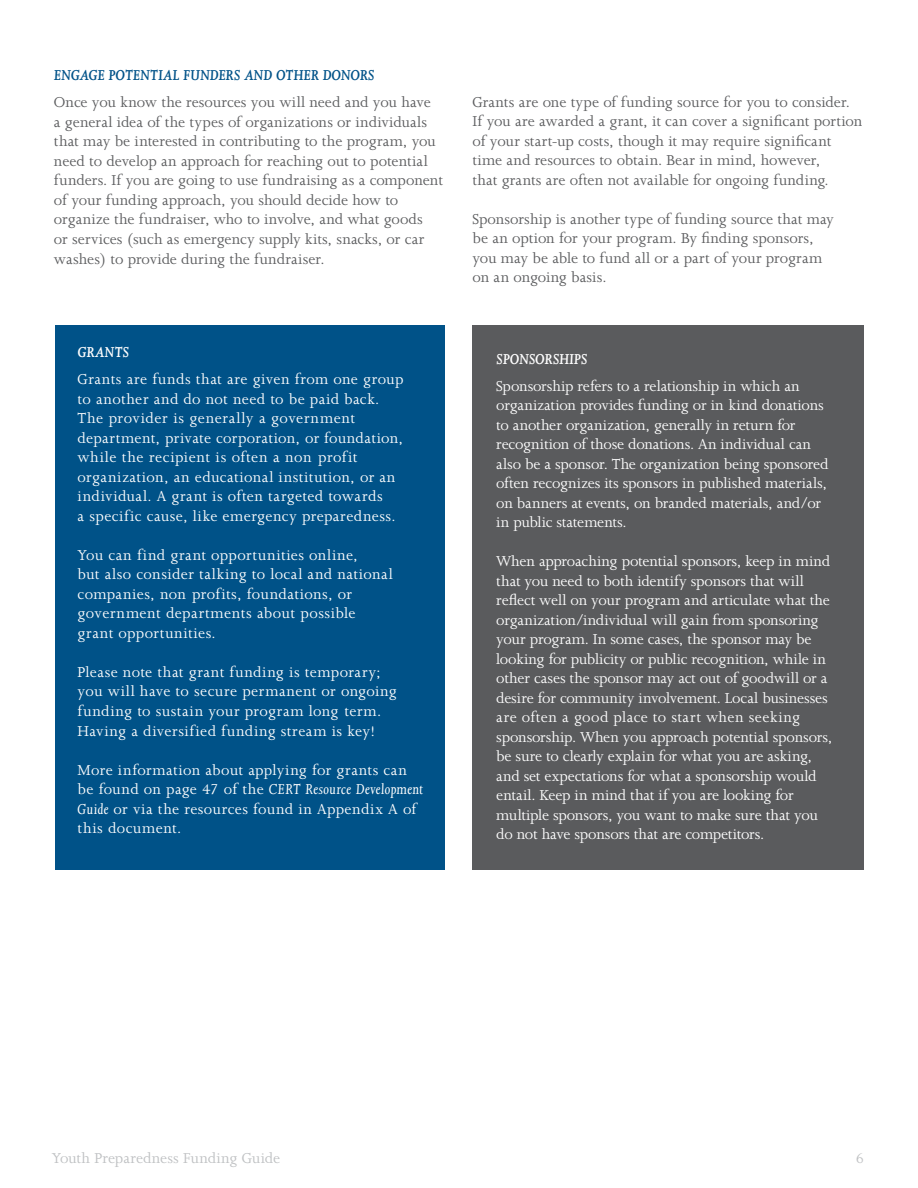
<style>
.page{position:relative;width:918px;height:1188px;background:#fff}
.page>*{position:absolute;margin:0;border:0;box-sizing:border-box;transform-origin:0 0}
.t1{font:16.5px/19.5px "Joanna";letter-spacing:.005em;color:#fff}
.t2{font:16.5px/19.5px "Joanna";letter-spacing:-.005em;color:#5a5b5d}
.t3{font:16.5px/19.5px "Joanna";letter-spacing:.03em;color:#fff}
.t4{font:16.5px/19.5px "Joanna";letter-spacing:.025em;color:#fff}
.t5{font:italic 600 16.5px "Joanna";letter-spacing:-.005em;color:#005288}
.t6{font:16.5px "Joanna";letter-spacing:-.005em;color:#bec0c2}
.t7{font:italic 600 16.5px "Joanna";letter-spacing:-.01em;color:#fff}
.t8{font:16.5px "Joanna";color:#c0c2c4}
.s1{font-style:italic}
</style>
<div class="page">
<div style="left:56px;top:325px;width:390px;height:544px;background:#005288"></div>
<div style="left:472px;top:325px;width:392px;height:544px;background:#5a5b5d"></div>
<h2 class="t5" style="left:54px;top:67px;width:322px">ENGAGE POTENTIAL FUNDERS AND OTHER DONORS</h2>
<p class="t2" style="left:54px;top:93px;width:390px">Once you know the resources you will need and you have<br>a general idea of the types of organizations or individuals that may be interested in contributing to the program, you need to develop an approach for reaching out to potential funders. If you are going to use fundraising as a component of your funding approach, you should decide how to organize the fundraiser, who to involve, and what goods<br>or services (such as emergency supply kits, snacks, or car washes) to provide during the fundraiser.</p>
<h2 class="t7" style="left:78px;top:344px;width:53px">GRANTS</h2>
<p class="t4" style="left:78px;top:370px;width:327px">Grants are funds that are given from one group to another and do not need to be paid back.<br>The provider is generally a government department, private corporation, or foundation, while the recipient is often a non profit organization, an educational institution, or an individual. A grant is often targeted towards<br>a specific cause, like emergency preparedness.</p>
<p class="t3" style="left:78px;top:545px;width:317px">You can find grant opportunities online,<br>but also consider talking to local and national companies, non profits, foundations, or government departments about possible grant opportunities.</p>
<p class="t3" style="left:78px;top:662px;width:321px">Please note that grant funding is temporary; you will have to secure permanent or ongoing funding to sustain your program long term.<br>Having a diversified funding stream is key!</p>
<p class="t1" style="left:78px;top:760px;width:347px">More information about applying for grants can be found on page 47 of the <span class="s1">CERT Resource Development Guide</span> or via the resources found in Appendix A of this document.</p>
<p class="t2" style="left:473px;top:92px;width:392px">Grants are one type of funding source for you to consider.<br>If you are awarded a grant, it can cover a significant portion of your start-up costs, though it may require significant time and resources to obtain. Bear in mind, however,<br>that grants are often not available for ongoing funding.</p>
<p class="t2" style="left:473px;top:209px;width:363px">Sponsorship is another type of funding source that may be an option for your program. By finding sponsors, you may be able to fund all or a part of your program on an ongoing basis.</p>
<h2 class="t7" style="left:496px;top:350px;width:93px">SPONSORSHIPS</h2>
<p class="t1" style="left:496px;top:376px;width:334px">Sponsorship refers to a relationship in which an organization provides funding or in kind donations to another organization, generally in return for recognition of those donations. An individual can also be a sponsor. The organization being sponsored often recognizes its sponsors in published materials, on banners at events, on branded materials, and/or in public statements.</p>
<p class="t1" style="left:496px;top:552px;width:338px">When approaching potential sponsors, keep in mind that you need to both identify sponsors that will reflect well on your program and articulate what the organization/individual will gain from sponsoring your program. In some cases, the sponsor may be looking for publicity or public recognition, while in other cases the sponsor may act out of goodwill or a desire for community involvement. Local businesses are often a good place to start when seeking sponsorship. When you approach potential sponsors, be sure to clearly explain for what you are asking, and set expectations for what a sponsorship would entail. Keep in mind that if you are looking for multiple sponsors, you want to make sure that you do not have sponsors that are competitors.</p>
<p class="t6" style="left:52px;top:1149px;width:230px">Youth Preparedness Funding Guide</p>
<p class="t8" style="left:855px;top:1149px;width:10px">6</p>
</div>
